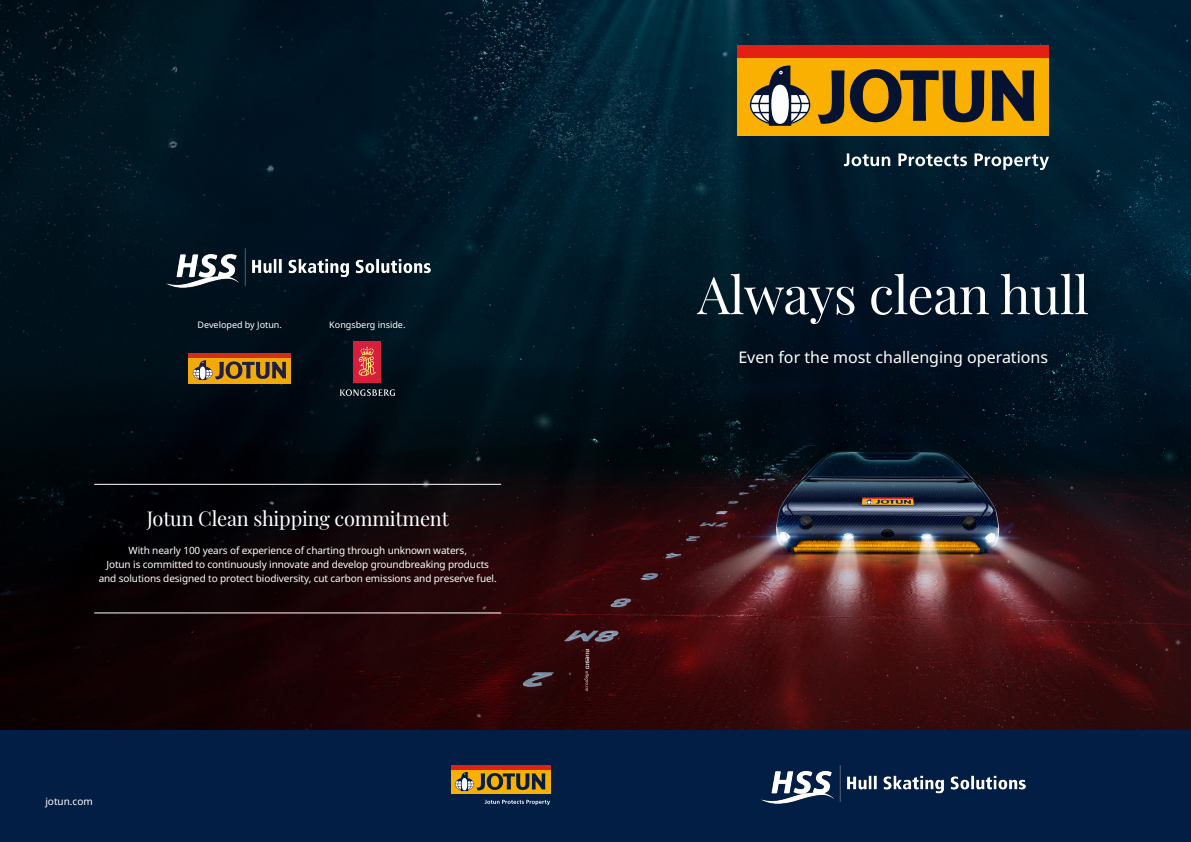
<style>
.page{position:relative;width:1191px;height:842px;background:#fff}
.page>*{position:absolute;margin:0;border:0;box-sizing:border-box;transform-origin:0 0}
.t1{font:52px "Playfair Display";letter-spacing:-.01em;color:#fff}
.t2{font:20px "Playfair Display";letter-spacing:-.01em;color:#fff}
.t3{font:16px "Noto Sans";color:#fff}
.t4{font:10px "Noto Sans";letter-spacing:-.01em;color:#fff}
.t5{font:9px "Noto Sans";color:#fff}
</style>
<div class="page">
<img style="left:0;top:0;width:1191px;height:730px">
<div style="left:737px;top:58px;width:312px;height:78px;background:#f9b000"></div>
<div style="left:737px;top:45px;width:312px;height:13px;background:#e41f13"></div>
<svg style="left:991px;top:71px;width:43px;height:50px"></svg>
<svg style="left:818px;top:69px;width:166px;height:55px"></svg>
<svg style="left:750px;top:65px;width:60px;height:61px"></svg>
<svg style="left:844px;top:153px;width:46px;height:13px"></svg>
<svg style="left:898px;top:153px;width:69px;height:13px"></svg>
<svg style="left:974px;top:153px;width:75px;height:17px"></svg>
<div style="left:0;top:730px;width:1191px;height:112px;background:#031e45"></div>
<div style="left:451px;top:769px;width:99px;height:25px;background:#f9b000"></div>
<hr style="left:451px;top:765px;width:99px;height:4px;background:#e41f13">
<svg style="left:455px;top:772px;width:90px;height:19px"></svg>
<svg style="left:485px;top:800px;width:65px;height:5px"></svg>
<svg style="left:584px;top:649px;width:5px;height:42px"></svg>
<img style="left:761px;top:765px;width:264px;height:39px">
<img style="left:165px;top:249px;width:265px;height:38px">
<div style="left:353px;top:341px;width:28px;height:41px;background:#d71e3a"></div>
<svg style="left:358px;top:347px;width:18px;height:29px"></svg>
<svg style="left:340px;top:389px;width:55px;height:7px"></svg>
<div style="left:189px;top:358px;width:102px;height:25px;background:#f1aa09"></div>
<hr style="left:189px;top:354px;width:102px;height:4px;background:#d52d19">
<svg style="left:193px;top:360px;width:93px;height:20px"></svg>
<hr style="left:94px;top:484px;width:407px;height:1px;background:#fff">
<hr style="left:94px;top:613px;width:407px;height:1px;background:#fff">
<p class="t5" style="left:197px;top:319px;width:86px">Developed by Jotun.</p>
<p class="t5" style="left:329px;top:319px;width:78px">Kongsberg inside.</p>
<p class="t2" style="left:147px;top:502px;width:303px">Jotun Clean shipping commitment</p>
<p class="t4" style="left:128px;top:543px;width:340px">With nearly 100 years of experience of charting through unknown waters,</p>
<p class="t4" style="left:106px;top:557px;width:384px">Jotun is committed to continuously innovate and develop groundbreaking products</p>
<p class="t4" style="left:99px;top:571px;width:399px">and solutions designed to protect biodiversity, cut carbon emissions and preserve fuel.</p>
<p class="t4" style="left:45px;top:794px;width:49px">jotun.com</p>
<p class="t1" style="left:697px;top:254px;width:393px">Always clean hull</p>
<p class="t3" style="left:738px;top:346px;width:311px">Even for the most challenging operations</p>
</div>
